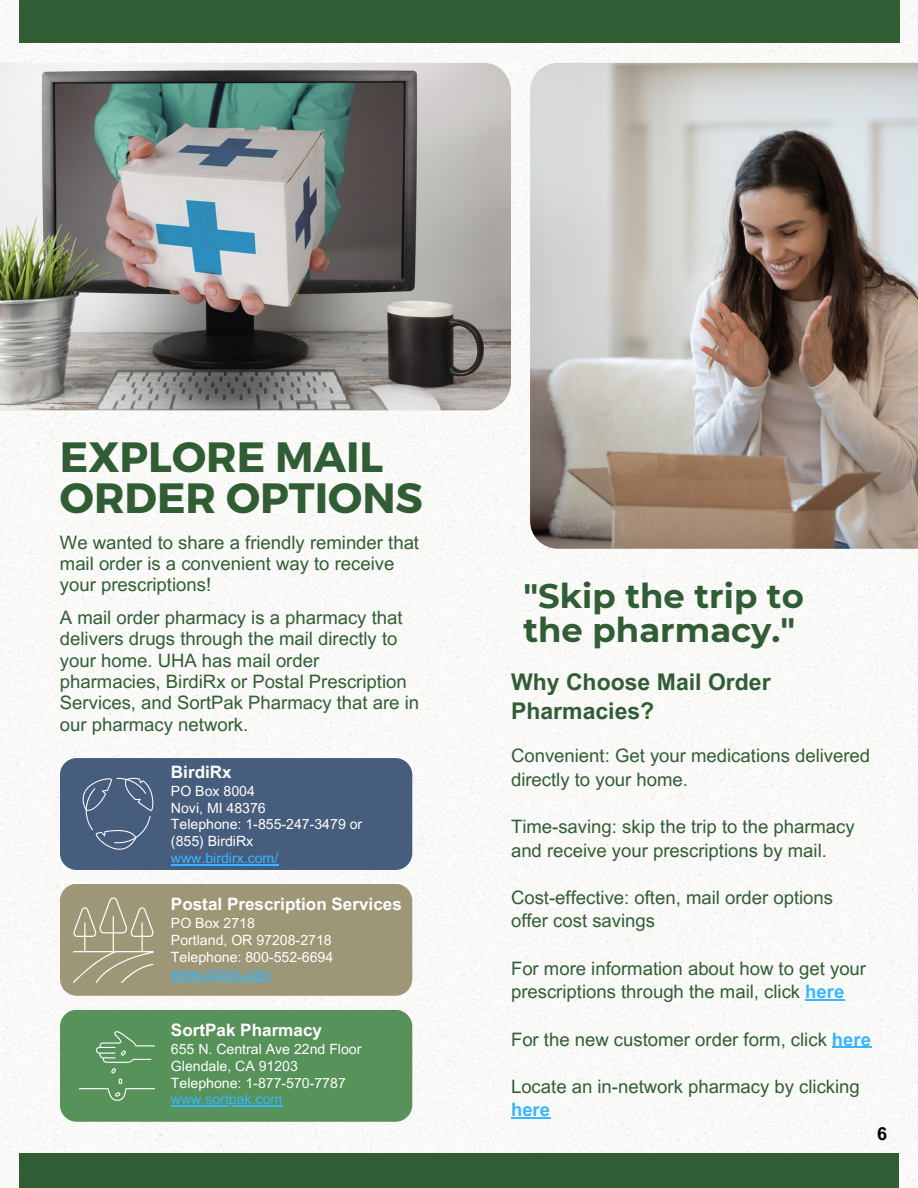
<style>
.page{position:relative;width:918px;height:1188px;background:#fff}
.page>*{position:absolute;margin:0;border:0;box-sizing:border-box;transform-origin:0 0}
.t1{font:700 42.3px/41.2px "Montserrat";color:#315d34}
.t2{font:700 33.9px/33.9px "Montserrat";color:#315d34}
.t3{font:700 22.95px/29.2px "Arial MT Pro";color:#315d34}
.t4{font:18.45px/21.3px "Arial MT Pro";color:#315d34}
.t5{font:700 18.45px "Arial MT Pro";color:#38b6ff}
.t6{font:700 18px "Arial MT Pro";color:#000}
.t7{font:700 17.1px "Arial MT Pro";color:#fff}
.t8{font:14.1px/16.8px "Arial MT Pro";color:#fff}
.t9{font:14.1px "Arial MT Pro";color:#38b6ff}
.s1{font-weight:700;color:#38b6ff}
</style>
<div class="page">
<img style="left:0;top:0;width:918px;height:1188px">
<img style="left:530px;top:63px;width:388px;height:486px">
<img style="left:0;top:63px;width:511px;height:347px">
<div style="left:60px;top:758px;width:352px;height:112px;background:#475d7d;border-radius:17px"></div>
<div style="left:60px;top:884px;width:352px;height:112px;background:#9e9777;border-radius:17px"></div>
<div style="left:60px;top:1010px;width:352px;height:112px;background:#56925a;border-radius:17px"></div>
<svg style="left:82px;top:778px;width:72px;height:72px"></svg>
<svg style="left:79px;top:1031px;width:76px;height:69px"></svg>
<div style="left:19px;top:0;width:880px;height:43px;background:#315d34"></div>
<div style="left:19px;top:1153px;width:880px;height:35px;background:#315d34"></div>
<svg style="left:73px;top:897px;width:81px;height:86px"></svg>
<hr style="left:171px;top:864px;width:107px;height:1px;background:#38b6ff">
<hr style="left:171px;top:980px;width:99px;height:1px;background:#38b6ff">
<hr style="left:171px;top:1106px;width:111px;height:1px;background:#38b6ff">
<hr style="left:805px;top:999px;width:39px;height:2px;background:#38b6ff">
<hr style="left:832px;top:1047px;width:39px;height:1px;background:#38b6ff">
<hr style="left:511px;top:1118px;width:39px;height:1px;background:#38b6ff">
<h1 class="t1" style="left:60px;top:437px;width:364px">EXPLORE MAIL<br>ORDER OPTIONS</h1>
<p class="t4" style="left:60px;top:532px;width:361px">We wanted to share a friendly reminder that mail order is a convenient way to receive your prescriptions!</p>
<p class="t4" style="left:60px;top:608px;width:361px">A mail order pharmacy is a pharmacy that delivers drugs through the mail directly to your home. UHA has mail order pharmacies, BirdiRx or Postal Prescription Services, and SortPak Pharmacy that are in our pharmacy network.</p>
<p class="t7" style="left:171px;top:762px;width:62px">BirdiRx</p>
<p class="t8" style="left:171px;top:783px;width:193px">PO Box 8004<br>Novi, MI 48376<br>Telephone: 1-855-247-3479 or (855) BirdiRx</p>
<p class="t9" style="left:171px;top:850px;width:109px">www.birdirx.com/</p>
<p class="t7" style="left:171px;top:894px;width:232px">Postal Prescription Services</p>
<p class="t8" style="left:171px;top:915px;width:164px">PO Box 2718<br>Portland, OR 97208-2718<br>Telephone: 800-552-6694</p>
<p class="t9" style="left:171px;top:965px;width:101px">www.ppsrx.com</p>
<p class="t7" style="left:171px;top:1020px;width:153px">SortPak Pharmacy</p>
<p class="t8" style="left:171px;top:1041px;width:192px">655 N. Central Ave 22nd Floor<br>Glendale, CA 91203<br>Telephone: 1-877-570-7787</p>
<p class="t9" style="left:171px;top:1091px;width:113px">www.sortpak.com</p>
<h2 class="t2" style="left:523px;top:577px;width:282px">"Skip the trip to the pharmacy."</h2>
<p class="t3" style="left:511px;top:668px;width:261px">Why Choose Mail Order<br>Pharmacies?</p>
<p class="t4" style="left:511px;top:745px;width:361px;line-height:23.7px">Convenient: Get your medications delivered directly to your home.</p>
<p class="t4" style="left:511px;top:816px;width:345px;line-height:23.7px">Time-saving: skip the trip to the pharmacy and receive your prescriptions by mail.</p>
<p class="t4" style="left:511px;top:886px;width:324px;line-height:23.7px">Cost-effective: often, mail order options offer cost savings</p>
<p class="t4" style="left:511px;top:957px;width:357px;line-height:23.7px">For more information about how to get your prescriptions through the mail, click <span class="s1">here</span></p>
<p class="t4" style="left:511px;top:1029px;width:362px">For the new customer order form, click <span class="s1">here</span></p>
<p class="t4" style="left:511px;top:1077px;width:350px">Locate an in-network pharmacy by clicking</p>
<p class="t5" style="left:511px;top:1099px;width:41px">here</p>
<p class="t6" style="left:877px;top:1123px;width:12px">6</p>
</div>
